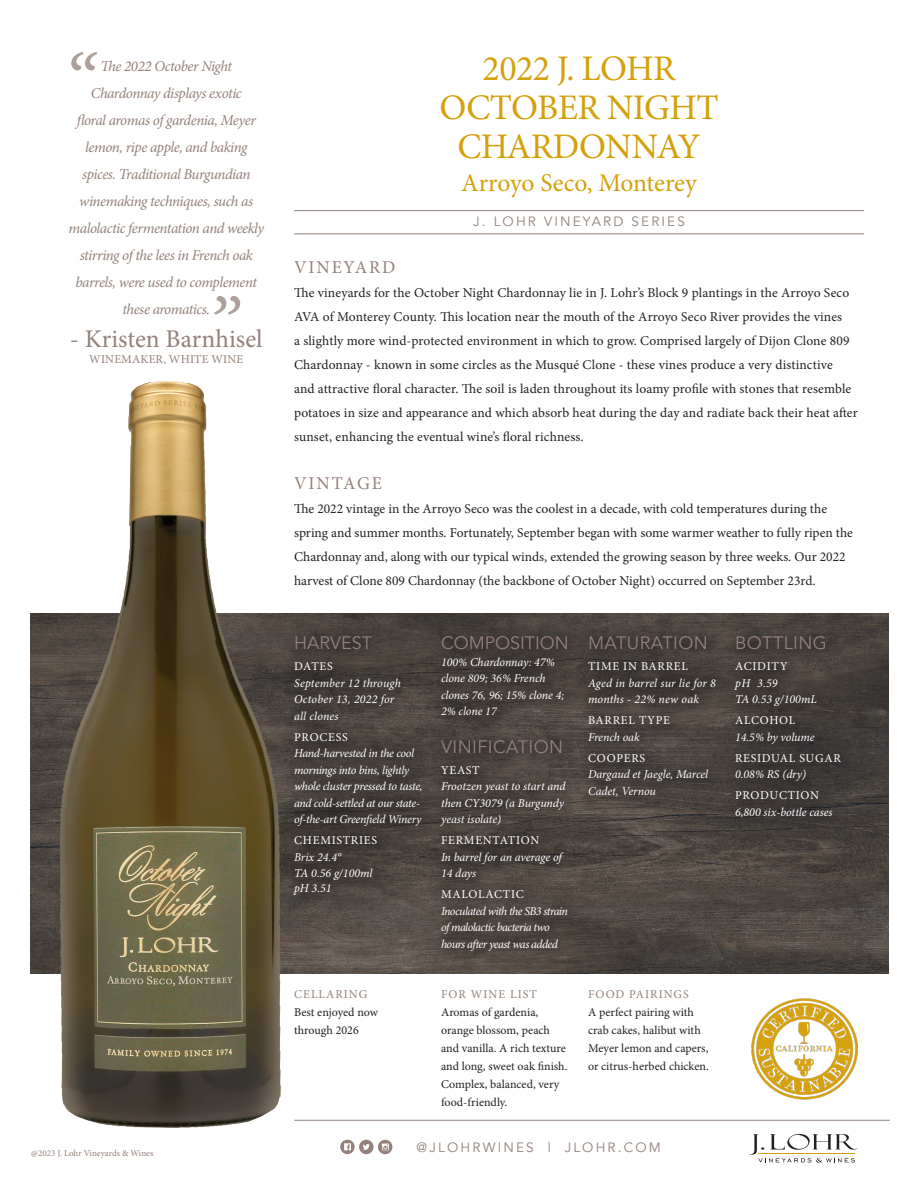
<style>
.page{position:relative;width:918px;height:1188px;background:#fff}
.page>*{position:absolute;margin:0;border:0;box-sizing:border-box;transform-origin:0 0}
.t1{font:36px "Minion Pro";letter-spacing:-.015em;color:#d4a00c}
.t2{font:25.5px "Minion Pro";letter-spacing:-.005em;color:#d4a00c}
.t3{font:25.5px "Minion Pro";color:#93817a}
.t4{font:18px "Avenir";letter-spacing:.025em;color:#93817a}
.t5{font:18px "Avenir";color:#93817a}
.t6{font:18px "Minion Pro";letter-spacing:.1em;color:#93817a}
.t7{font:italic 15px/27px "Minion Pro";letter-spacing:-.035em;color:#93817a;text-align:center}
.Vintage_Vineyard{font:13.5px/24px "Minion Pro";letter-spacing:.005em;color:#231f20}
.t8{font:13.5px "Avenir";letter-spacing:.16em;color:#93817a}
.t9{font:italic 12px/16.5px "Minion Pro";letter-spacing:-.01em;color:#fff}
.t10{font:12px/18px "Minion Pro";color:#231f20}
.t11{font:italic 12px/16.5px "Minion Pro";letter-spacing:-.03em;color:#fff}
.t12{font:12px/16.5px "Minion Pro";letter-spacing:.06em;color:#fff}
.t13{font:italic 12px/16.5px "Minion Pro";letter-spacing:-.045em;color:#fff}
.t14{font:italic 12px/16.5px "Minion Pro";letter-spacing:.01em;color:#fff}
.t15{font:italic 12px/16.5px "Minion Pro";letter-spacing:.015em;color:#fff}
.t16{font:12px "Minion Pro";letter-spacing:.08em;color:#93817a}
.t17{font:12px "Minion Pro";letter-spacing:.01em;color:#93817a}
.t18{font:9px "Minion Pro";color:#93817a}
.s1{font-style:normal}
.s2{font-style:italic}
</style>
<div class="page">
<img style="left:30px;top:613px;width:859px;height:360px">
<div style="left:282px;top:624px;width:575px;height:342px;background:#231f20;opacity:.57"></div>
<svg style="left:71px;top:52px;width:26px;height:19px"></svg>
<svg style="left:214px;top:296px;width:26px;height:19px"></svg>
<hr style="left:294px;top:1120px;width:596px;height:1px;background:#93817a">
<svg style="left:749px;top:1134px;width:108px;height:29px"></svg>
<hr style="left:758px;top:1153px;width:97px;height:1px;background:#d4a00c">
<svg style="left:340px;top:1140px;width:52px;height:14px"></svg>
<img style="left:752px;top:998px;width:105px;height:102px">
<img style="left:60px;top:381px;width:220px;height:747px">
<hr style="left:294px;top:210px;width:570px;height:1px;background:#93817a">
<hr style="left:294px;top:234px;width:570px;height:1px;background:#93817a">
<p class="t7" style="left:69px;top:52px;width:197px">The 2022 October Night<br>Chardonnay displays exotic<br>floral aromas of gardenia, Meyer lemon, ripe apple, and baking spices. Traditional Burgundian winemaking techniques, such as malolactic fermentation and weekly stirring of the lees in French oak barrels, were used to complement these aromatics.</p>
<p class="t3" style="left:70px;top:321px;width:194px">- Kristen Barnhisel</p>
<p class="t17" style="left:89px;top:351px;width:155px">WINEMAKER, WHITE WINE</p>
<p class="t18" style="left:31px;top:1147px;width:124px">@2023 J. Lohr Vineyards &amp; Wines</p>
<p class="t1" style="left:483px;top:45px;width:194px">2022 J. LOHR</p>
<p class="t1" style="left:439px;top:84px;width:281px">OCTOBER NIGHT</p>
<p class="t1" style="left:457px;top:123px;width:245px">CHARDONNAY</p>
<p class="t2" style="left:461px;top:166px;width:237px">Arroyo Seco, Monterey</p>
<p class="t8" style="left:473px;top:214px;width:213px">J. LOHR VINEYARD SERIES</p>
<p class="t6" style="left:294px;top:255px;width:103px">VINEYARD</p>
<p class="Vintage_Vineyard" style="left:294px;top:281px;width:565px">The vineyards for the October Night Chardonnay lie in J. Lohr’s Block 9 plantings in the Arroyo Seco AVA of Monterey County. This location near the mouth of the Arroyo Seco River provides the vines<br>a slightly more wind-protected environment in which to grow. Comprised largely of Dijon Clone 809<br>Chardonnay - known in some circles as the Musqué Clone - these vines produce a very distinctive<br>and attractive floral character. The soil is laden throughout its loamy profile with stones that resemble potatoes in size and appearance and which absorb heat during the day and radiate back their heat after sunset, enhancing the eventual wine’s floral richness.</p>
<p class="t6" style="left:294px;top:471px;width:89px">VINTAGE</p>
<p class="Vintage_Vineyard" style="left:294px;top:497px;width:560px">The 2022 vintage in the Arroyo Seco was the coolest in a decade, with cold temperatures during the spring and summer months. Fortunately, September began with some warmer weather to fully ripen the Chardonnay and, along with our typical winds, extended the growing season by three weeks. Our 2022 harvest of Clone 809 Chardonnay (the backbone of October Night) occurred on September 23rd.</p>
<p class="t5" style="left:294px;top:632px;width:80px">HARVEST</p>
<p class="t15" style="left:294px;top:658px;width:108px"><span class="s1">DATES<br></span>September 12 through<br>October 13, 2022 for</p>
<p class="t14" style="left:294px;top:708px;width:46px">all clones</p>
<p class="t12" style="left:294px;top:729px;width:55px">PROCESS</p>
<p class="t11" style="left:294px;top:745px;width:130px">Hand-harvested in the cool mornings into bins, lightly whole cluster pressed to taste, and cold-settled at our state&shy;of-the-art Greenfield Winery</p>
<p class="t12" style="left:294px;top:832px;width:84px">CHEMISTRIES</p>
<p class="t9" style="left:294px;top:849px;width:80px">Brix 24.4°<br>TA 0.56 g/100ml</p>
<p class="t9" style="left:294px;top:879px;width:39px">pH 3.51</p>
<p class="t16" style="left:294px;top:986px;width:75px">CELLARING</p>
<p class="t10" style="left:294px;top:1003px;width:85px">Best enjoyed now</p>
<p class="t10" style="left:294px;top:1021px;width:66px">through 2026</p>
<p class="t5" style="left:441px;top:632px;width:129px">COMPOSITION</p>
<p class="t9" style="left:441px;top:654px;width:125px">100% Chardonnay: 47% clone 809; 36% French clones 76, 96; 15% clone 4;<br>2% clone 17</p>
<p class="t4" style="left:441px;top:736px;width:124px">VINIFICATION</p>
<p class="t12" style="left:441px;top:762px;width:40px">YEAST</p>
<p class="t9" style="left:441px;top:778px;width:126px;text-align:justify">Frootzen yeast to start and then CY3079 (a Burgundy yeast isolate)</p>
<p class="t12" style="left:441px;top:832px;width:100px">FERMENTATION</p>
<p class="t9" style="left:441px;top:849px;width:122px">In barrel for an average of<br>14 days</p>
<p class="t12" style="left:441px;top:886px;width:84px">MALOLACTIC</p>
<p class="t13" style="left:441px;top:903px;width:128px">Inoculated with the SB3 strain of malolactic bacteria two hours after yeast was added</p>
<p class="t16" style="left:441px;top:986px;width:97px">FOR WINE LIST</p>
<p class="t10" style="left:441px;top:1003px;width:128px">Aromas of gardenia, orange blossom, peach and vanilla. A rich texture and long, sweet oak finish.<br>Complex, balanced, very food-friendly.</p>
<p class="t4" style="left:588px;top:632px;width:121px">MATURATION</p>
<p class="t14" style="left:588px;top:658px;width:129px"><span class="s1">TIME IN BARREL<br></span>Aged in barrel sur lie for 8 months - 22% new oak</p>
<p class="t12" style="left:588px;top:712px;width:83px">BARREL TYPE</p>
<p class="t9" style="left:588px;top:729px;width:53px">French oak</p>
<p class="t12" style="left:588px;top:750px;width:59px">COOPERS</p>
<p class="t9" style="left:588px;top:766px;width:122px">Dargaud et Jaegle, Marcel<br>Cadet, Vernou</p>
<p class="t16" style="left:588px;top:986px;width:102px">FOOD PAIRINGS</p>
<p class="t10" style="left:588px;top:1003px;width:122px">A perfect pairing with crab cakes, halibut with<br>Meyer lemon and capers, or citrus-herbed chicken.</p>
<p class="t8" style="left:417px;top:1139px;width:246px">@JLOHRWINES | JLOHR.COM</p>
<p class="t4" style="left:735px;top:632px;width:93px">BOTTLING</p>
<p class="t12" style="left:735px;top:658px;width:54px">ACIDITY <span class="s2">pH 3.59</span></p>
<p class="t9" style="left:735px;top:691px;width:83px">TA 0.53 g/100mL</p>
<p class="t12" style="left:735px;top:712px;width:62px">ALCOHOL</p>
<p class="t9" style="left:735px;top:729px;width:81px">14.5% by volume</p>
<p class="t12" style="left:735px;top:750px;width:107px">RESIDUAL SUGAR</p>
<p class="t9" style="left:735px;top:766px;width:73px">0.08% RS (dry)</p>
<p class="t12" style="left:735px;top:787px;width:86px">PRODUCTION</p>
<p class="t9" style="left:735px;top:804px;width:99px">6,800 six-bottle cases</p>
</div>
